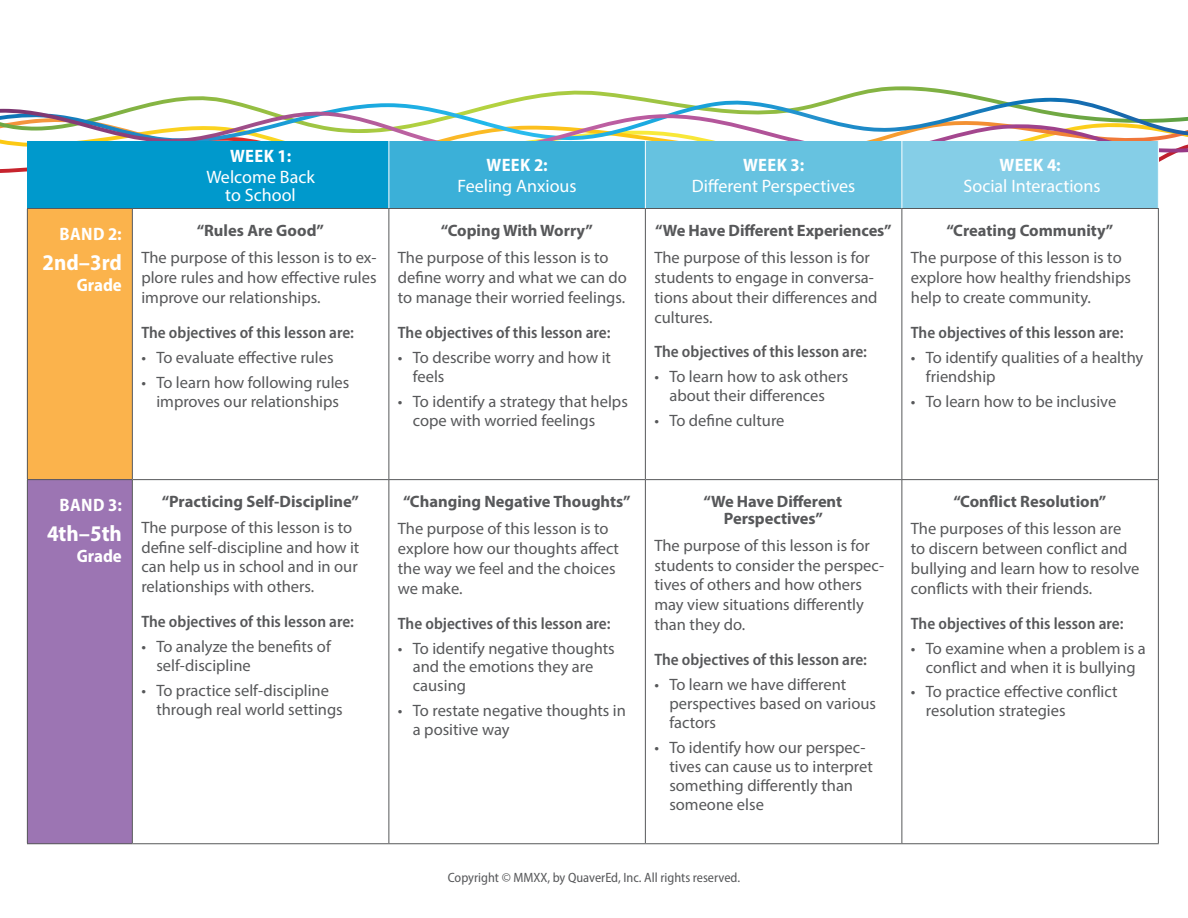
<style>
.page{position:relative;width:1188px;height:918px;background:#fff}
.page>*{position:absolute;margin:0;border:0;box-sizing:border-box;transform-origin:0 0}
.t1{font:700 semi-condensed 22.5px "Myriad Pro";color:#fff}
.t2{font:18px/18px "Myriad Pro";color:#fff;text-align:center}
.t3{font:700 semi-condensed 18px "Myriad Pro";letter-spacing:.02em;color:#fff}
.t4{font:16.5px/19.8px "Myriad Pro";color:#57585a}
.t5{font:600 semi-condensed 16.5px "Myriad Pro";color:#57585a}
.t6{font:700 16.5px/16.5px "Myriad Pro";color:#57585a;text-align:center}
.t7{font:semi-condensed 13.5px "Myriad Pro";color:#57585a}
</style>
<div class="page">
<svg style="left:175px;top:86px;width:882px;height:12px"></svg>
<svg style="left:0;top:98px;width:1111px;height:11px"></svg>
<img style="left:0;top:109px;width:1188px;height:45px">
<div style="left:27px;top:141px;width:105px;height:67px;background:#09c"></div>
<div style="left:132px;top:141px;width:257px;height:67px;background:#09c"></div>
<div style="left:389px;top:141px;width:256px;height:67px;background:#3bb0d8"></div>
<div style="left:645px;top:141px;width:257px;height:67px;background:#66c2e0"></div>
<div style="left:902px;top:141px;width:256px;height:67px;background:#85cee7"></div>
<div style="left:27px;top:208px;width:105px;height:272px;background:#fbb34c"></div>
<div style="left:27px;top:480px;width:105px;height:364px;background:#9c75b3"></div>
<hr style="left:132px;top:208px;width:257px;height:1px;background:#57585a">
<hr style="left:27px;top:209px;width:1px;height:270px;background:#57585a">
<hr style="left:132px;top:209px;width:1px;height:270px;background:#57585a">
<hr style="left:388px;top:209px;width:1px;height:270px;background:#57585a">
<hr style="left:645px;top:209px;width:1px;height:270px;background:#57585a">
<hr style="left:902px;top:209px;width:1px;height:270px;background:#57585a">
<hr style="left:1158px;top:209px;width:1px;height:270px;background:#57585a">
<hr style="left:27px;top:479px;width:105px;height:1px;background:#57585a">
<hr style="left:27px;top:480px;width:1px;height:363px;background:#57585a">
<hr style="left:132px;top:479px;width:257px;height:1px;background:#57585a">
<hr style="left:132px;top:480px;width:1px;height:363px;background:#57585a">
<hr style="left:389px;top:479px;width:256px;height:1px;background:#57585a">
<hr style="left:388px;top:480px;width:1px;height:363px;background:#57585a">
<hr style="left:645px;top:479px;width:257px;height:1px;background:#57585a">
<hr style="left:645px;top:480px;width:1px;height:363px;background:#57585a">
<hr style="left:902px;top:479px;width:257px;height:1px;background:#57585a">
<hr style="left:902px;top:480px;width:1px;height:363px;background:#57585a">
<hr style="left:1158px;top:480px;width:1px;height:363px;background:#57585a">
<hr style="left:27px;top:843px;width:105px;height:1px;background:#57585a">
<hr style="left:132px;top:843px;width:257px;height:1px;background:#57585a">
<hr style="left:389px;top:843px;width:256px;height:1px;background:#57585a">
<hr style="left:645px;top:843px;width:257px;height:1px;background:#57585a">
<hr style="left:902px;top:843px;width:257px;height:1px;background:#57585a">
<hr style="left:388px;top:141px;width:1px;height:67px;background:#fff">
<hr style="left:389px;top:208px;width:256px;height:1px;background:#57585a">
<hr style="left:645px;top:141px;width:1px;height:67px;background:#fff">
<hr style="left:645px;top:208px;width:257px;height:1px;background:#57585a">
<hr style="left:902px;top:141px;width:1px;height:67px;background:#fff">
<hr style="left:1158px;top:141px;width:1px;height:67px;background:#fff">
<hr style="left:902px;top:208px;width:257px;height:1px;background:#57585a">
<hr style="left:27px;top:208px;width:105px;height:1px;background:#57585a">
<p class="t3" style="left:60px;top:222px;width:64px">BAND 2:</p>
<h1 class="t1" style="left:42px;top:248px;width:81px">2nd–3rd</h1>
<p class="t3" style="left:77px;top:273px;width:47px">Grade</p>
<p class="t3" style="left:230px;top:144px;width:63px">WEEK 1:</p>
<p class="t2" style="left:206px;top:168px;width:110px">Welcome Back to School</p>
<p class="t6" style="left:197px;top:222px;width:129px">“Rules Are Good”</p>
<p class="t4" style="left:141px;top:247px;width:237px;text-align:justify">The purpose of this lesson is to ex&shy;plore rules and how effective rules improve our relationships.</p>
<p class="t5" style="left:141px;top:322px;width:214px">The objectives of this lesson are:</p>
<p class="t4" style="left:141px;top:347px;width:194px">• To evaluate effective rules</p>
<p class="t4" style="left:141px;top:372px;width:210px;line-height:18.9px;text-align:center">• To learn how following rules improves our relationships</p>
<p class="t3" style="left:487px;top:153px;width:63px">WEEK 2:</p>
<p class="t2" style="left:458px;top:177px;width:120px">Feeling Anxious</p>
<p class="t6" style="left:441px;top:222px;width:154px">“Coping With Worry”</p>
<p class="t4" style="left:398px;top:248px;width:230px">The purpose of this lesson is to define worry and what we can do to manage their worried feelings.</p>
<p class="t5" style="left:398px;top:322px;width:214px">The objectives of this lesson are:</p>
<p class="t4" style="left:413px;top:347px;width:200px;line-height:19px;text-indent:-15px">• To describe worry and how it feels</p>
<p class="t4" style="left:413px;top:391px;width:216px;line-height:18.9px;text-indent:-15px">• To identify a strategy that helps cope with worried feelings</p>
<p class="t3" style="left:743px;top:153px;width:63px">WEEK 3:</p>
<p class="t2" style="left:692px;top:177px;width:165px">Different Perspectives</p>
<p class="t6" style="left:655px;top:222px;width:238px">“We Have Different Experiences”</p>
<p class="t4" style="left:654px;top:248px;width:225px">The purpose of this lesson is for students to engage in conversa&shy;tions about their differences and cultures.</p>
<p class="t5" style="left:654px;top:342px;width:214px">The objectives of this lesson are:</p>
<p class="t4" style="left:654px;top:367px;width:196px;line-height:18.9px;text-align:center">• To learn how to ask others about their differences</p>
<p class="t4" style="left:654px;top:411px;width:132px">• To define culture</p>
<p class="t3" style="left:1000px;top:153px;width:63px">WEEK 4:</p>
<p class="t2" style="left:963px;top:177px;width:139px">Social Interactions</p>
<p class="t6" style="left:946px;top:222px;width:169px">“Creating Community”</p>
<p class="t4" style="left:911px;top:248px;width:222px">The purpose of this lesson is to explore how healthy friendships help to create community.</p>
<p class="t5" style="left:911px;top:322px;width:214px">The objectives of this lesson are:</p>
<p class="t4" style="left:926px;top:347px;width:219px;line-height:18.9px;text-indent:-15px">• To identify qualities of a healthy friendship</p>
<p class="t4" style="left:911px;top:391px;width:207px">• To learn how to be inclusive</p>
<p class="t3" style="left:60px;top:493px;width:64px">BAND 3:</p>
<h1 class="t1" style="left:47px;top:519px;width:76px">4th–5th</h1>
<p class="t3" style="left:77px;top:544px;width:47px">Grade</p>
<p class="t6" style="left:162px;top:493px;width:199px">“Practicing Self-Discipline”</p>
<p class="t4" style="left:141px;top:517px;width:219px">The purpose of this lesson is to define self-discipline and how it can help us in school and in our relationships with others.</p>
<p class="t5" style="left:141px;top:611px;width:214px">The objectives of this lesson are:</p>
<p class="t4" style="left:156px;top:637px;width:176px;line-height:18.9px;text-indent:-15px">• To analyze the benefits of self-discipline</p>
<p class="t4" style="left:156px;top:681px;width:188px;line-height:18.9px;text-indent:-15px">• To practice self-discipline through real world settings</p>
<p class="t6" style="left:403px;top:493px;width:229px">“Changing Negative Thoughts”</p>
<p class="t4" style="left:398px;top:519px;width:223px">The purpose of this lesson is to explore how our thoughts affect the way we feel and the choices we make.</p>
<p class="t5" style="left:398px;top:613px;width:214px">The objectives of this lesson are:</p>
<p class="t4" style="left:413px;top:638px;width:203px;line-height:19px;text-indent:-15px">• To identify negative thoughts and the emotions they are causing</p>
<p class="t4" style="left:413px;top:701px;width:215px;line-height:19px;text-indent:-15px">• To restate negative thoughts in a positive way</p>
<p class="t6" style="left:704px;top:493px;width:140px">“We Have Different<br>Perspectives”</p>
<p class="t4" style="left:654px;top:535px;width:231px">The purpose of this lesson is for students to consider the perspec&shy;tives of others and how others may view situations differently than they do.</p>
<p class="t5" style="left:654px;top:649px;width:214px">The objectives of this lesson are:</p>
<p class="t4" style="left:669px;top:675px;width:208px;line-height:18.9px;text-indent:-15px">• To learn we have different perspectives based on various factors</p>
<p class="t4" style="left:669px;top:738px;width:205px;line-height:18.9px;text-indent:-15px">• To identify how our perspec&shy;tives can cause us to interpret something differently than someone else</p>
<p class="t7" style="left:448px;top:869px;width:294px">Copyright ©️ MMXX, by QuaverEd, Inc. All rights reserved.</p>
<p class="t6" style="left:953px;top:493px;width:155px">“Conflict Resolution”</p>
<p class="t4" style="left:911px;top:519px;width:230px">The purposes of this lesson are to discern between conflict and bullying and learn how to resolve conflicts with their friends.</p>
<p class="t5" style="left:911px;top:613px;width:214px">The objectives of this lesson are:</p>
<p class="t4" style="left:911px;top:638px;width:236px;line-height:18.9px;text-align:center">• To examine when a problem is a conflict and when it is bullying</p>
<p class="t4" style="left:926px;top:682px;width:193px;line-height:18.9px;text-indent:-15px">• To practice effective conflict resolution strategies</p>
</div>
